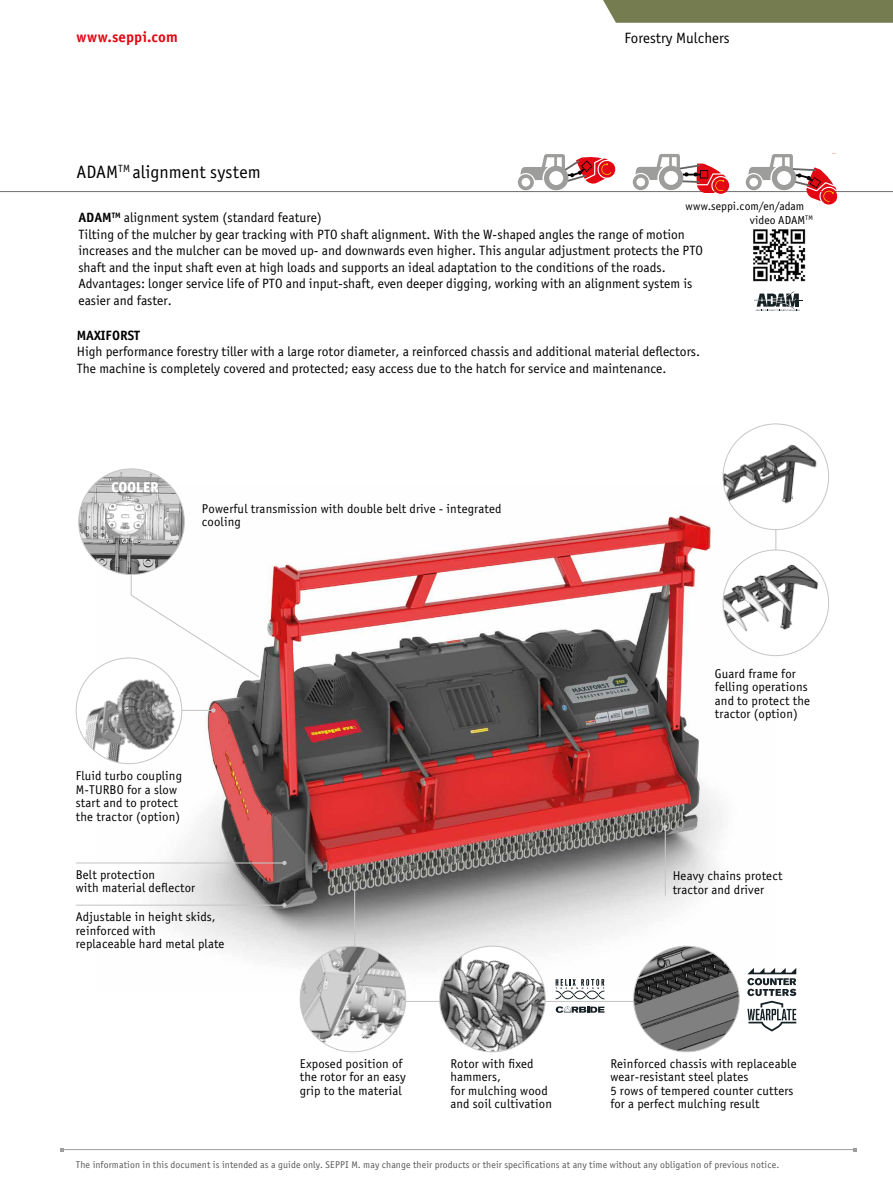
<style>
.page{position:relative;width:893px;height:1191px;background:#fff}
.page>*{position:absolute;margin:0;border:0;box-sizing:border-box;transform-origin:0 0}
.t1{font:18px "Officina Sans Book ITC";color:#000}
.t2{font:15px "Officina Sans Book ITC";color:#000}
.t3{font:15px "Officina Sans Bold ITC";letter-spacing:.005em;color:#e30613}
.t4{font:13.5px/16.5px "Officina Sans Book ITC";color:#000}
.t5{font:13.5px "Officina Sans Bold ITC";color:#000}
.t6{font:12.75px/13.5px "Officina Sans Book ITC";letter-spacing:.01em;color:#000}
.t7{font:11.7px/13.5px "Officina Sans Book ITC";color:#000}
.t8{font:9.75px "Officina Sans Book ITC";letter-spacing:.01em;color:#575756}
.s1{font-family:"Officina Sans Bold ITC"}
</style>
<div class="page">
<div style="left:603px;top:0;width:290px;height:23px;background:#757c4f"></div>
<hr style="left:0;top:191px;width:893px;height:1px;background:#706f6f">
<img style="left:96px;top:484px;width:673px;height:508px">
<hr style="left:397px;top:1001px;width:258px;height:1px;background:#c6c6c6">
<hr style="left:775px;top:510px;width:1px;height:65px;background:#c6c6c6">
<svg style="left:130px;top:566px;width:130px;height:112px"></svg>
<img style="left:79px;top:469px;width:105px;height:105px;border-radius:53px">
<hr style="left:76px;top:862px;width:208px;height:1px;background:#c6c6c6">
<svg style="left:282px;top:861px;width:5px;height:4px"></svg>
<svg style="left:746px;top:154px;width:92px;height:51px"></svg>
<div style="left:712px;top:177px;width:17px;height:17px;background:#e30613;border-radius:50%"></div>
<svg style="left:633px;top:154px;width:93px;height:39px"></svg>
<svg style="left:518px;top:154px;width:98px;height:36px"></svg>
<hr style="left:152px;top:710px;width:61px;height:1px;background:#c6c6c6">
<svg style="left:211px;top:708px;width:5px;height:4px"></svg>
<img style="left:634px;top:946px;width:105px;height:105px;border-radius:53px">
<img style="left:440px;top:946px;width:105px;height:105px;border-radius:53px">
<img style="left:723px;top:424px;width:106px;height:105px;border-radius:53px">
<img style="left:723px;top:550px;width:106px;height:105px;border-radius:53px">
<svg style="left:754px;top:291px;width:49px;height:20px"></svg>
<hr style="left:665px;top:826px;width:1px;height:69px;background:#c6c6c6">
<svg style="left:663px;top:824px;width:4px;height:4px"></svg>
<svg style="left:747px;top:967px;width:49px;height:64px"></svg>
<svg style="left:556px;top:1006px;width:48px;height:6px"></svg>
<svg style="left:556px;top:979px;width:48px;height:20px"></svg>
<img style="left:76px;top:658px;width:106px;height:105px;border-radius:53px">
<hr style="left:76px;top:904px;width:208px;height:1px;background:#c6c6c6">
<svg style="left:282px;top:903px;width:5px;height:4px"></svg>
<hr style="left:354px;top:889px;width:1px;height:87px;background:#c6c6c6">
<img style="left:300px;top:946px;width:106px;height:105px;border-radius:53px">
<hr style="left:62px;top:1149px;width:793px;height:1px;background:#9d9d9c">
<img style="left:753px;top:229px;width:53px;height:53px">
<p class="t3" style="left:77px;top:26px;width:103px">www.seppi.com</p>
<p class="t2" style="left:624px;top:28px;width:107px">Forestry Mulchers</p>
<h1 class="t1" style="left:77px;top:160px;width:186px">ADAM<sup>TM</sup> alignment system</h1>
<p class="t7" style="left:750px;top:199px;width:65px;text-indent:-64px">www.seppi.com/en/adam video ADAM<sup>TM</sup></p>
<p class="t4" style="left:78px;top:209px;width:626px"><span class="s1">ADAM</span><sup>TM</sup> alignment system (standard feature)<br>Tilting of the mulcher by gear tracking with PTO shaft alignment. With the W-shaped angles the range of motion increases and the mulcher can be moved up- and downwards even higher. This angular adjustment protects the PTO shaft and the input shaft even at high loads and supports an ideal adaptation to the conditions of the roads.<br>Advantages: longer service life of PTO and input-shaft, even deeper digging, working with an alignment system is easier and faster.</p>
<p class="t5" style="left:77px;top:326px;width:65px">MAXIFORST</p>
<p class="t4" style="left:77px;top:343px;width:625px">High performance forestry tiller with a large rotor diameter, a reinforced chassis and additional material deflectors.<br>The machine is completely covered and protected; easy access due to the hatch for service and maintenance.</p>
<p class="t6" style="left:202px;top:501px;width:301px">Powerful transmission with double belt drive - integrated cooling</p>
<p class="t6" style="left:76px;top:768px;width:108px">Fluid turbo coupling<br>M-TURBO for a slow start and to protect the tractor (option)</p>
<p class="t6" style="left:76px;top:867px;width:121px">Belt protection<br>with material deflector</p>
<p class="t6" style="left:76px;top:909px;width:150px">Adjustable in height skids, reinforced with<br>replaceable hard metal plate</p>
<p class="t6" style="left:300px;top:1056px;width:108px">Exposed position of the rotor for an easy grip to the material</p>
<p class="t6" style="left:450px;top:1056px;width:103px">Rotor with fixed hammers,<br>for mulching wood and soil cultivation</p>
<p class="t6" style="left:715px;top:666px;width:97px">Guard frame for felling operations and to protect the tractor (option)</p>
<p class="t6" style="left:673px;top:868px;width:111px">Heavy chains protect tractor and driver</p>
<p class="t6" style="left:610px;top:1056px;width:188px">Reinforced chassis with replaceable wear-resistant steel plates<br>5 rows of tempered counter cutters for a perfect mulching result</p>
<p class="t8" style="left:76px;top:1157px;width:705px">The information in this document is intended as a guide only. SEPPI M. may change their products or their specifications at any time without any obligation of previous notice.</p>
</div>
